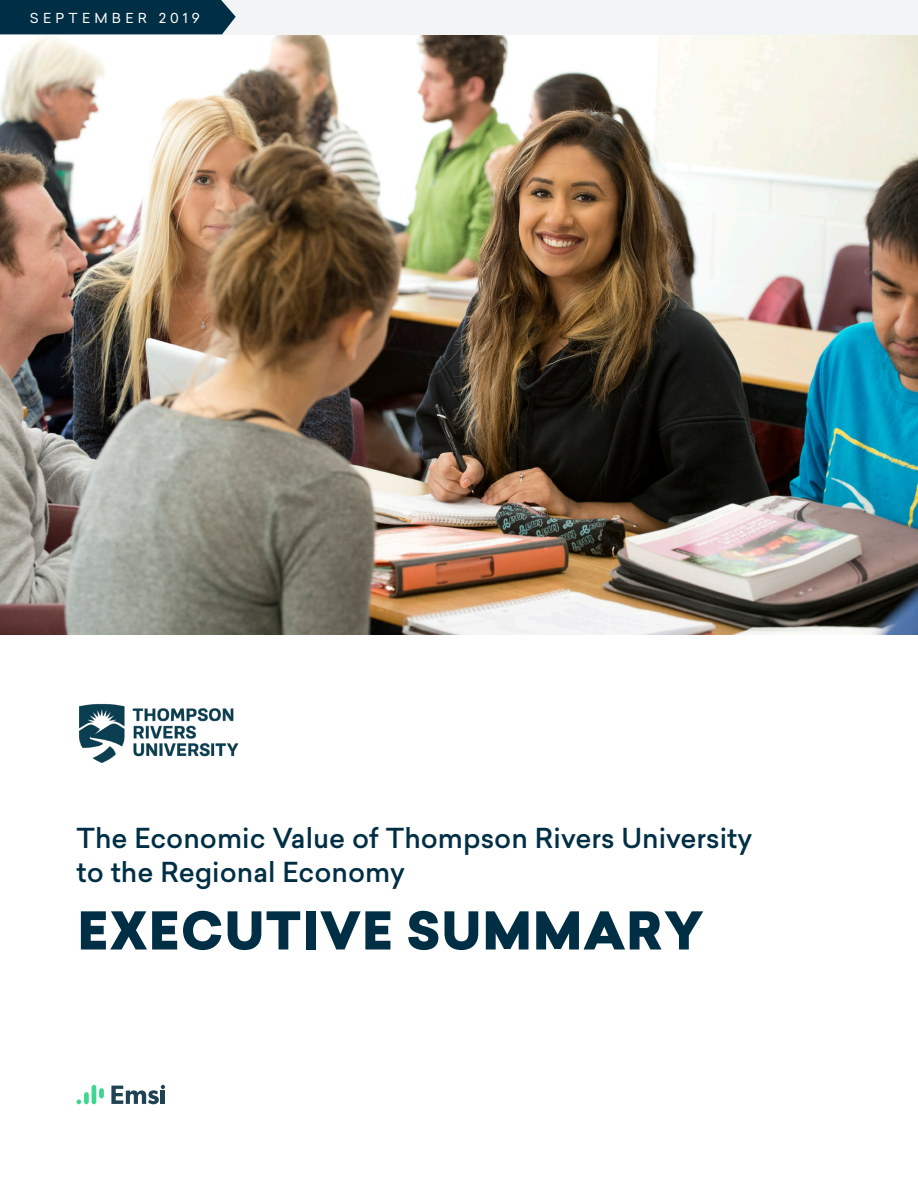
<style>
.page{position:relative;width:918px;height:1188px;background:#fff}
.page>*{position:absolute;margin:0;border:0;box-sizing:border-box;transform-origin:0 0}
.t1{font:900 51px "Sailec";letter-spacing:.02em;color:#002f45}
.t2{font:500 27px/33.8px "Sailec";color:#002f45}
.t3{font:13.5px "Sailec";letter-spacing:.32em;color:#fff}
</style>
<div class="page">
<img style="left:0;top:34px;width:918px;height:600px">
<svg style="left:111px;top:1085px;width:54px;height:19px"></svg>
<div style="left:84px;top:1092px;width:5px;height:12px;background:#41d592;border-radius:2px"></div>
<hr style="left:92px;top:1085px;width:4px;height:19px;background:#41d592;border-radius:2px">
<svg style="left:77px;top:1100px;width:4px;height:4px"></svg>
<div style="left:99px;top:1088px;width:5px;height:10px;background:#41d592;border-radius:2px"></div>
<div style="left:0;top:0;width:918px;height:34px;background:#f2f4f6"></div>
<div style="left:0;top:0;width:236px;height:34px;background:#002f45"></div>
<img style="left:79px;top:703px;width:160px;height:60px">
<p class="t3" style="left:30px;top:8px;width:171px">SEPTEMBER 2019</p>
<p class="t2" style="left:76px;top:821px;width:677px">The Economic Value of Thompson Rivers University to the Regional Economy</p>
<p class="t1" style="left:78px;top:894px;width:628px">EXECUTIVE SUMMARY</p>
</div>
